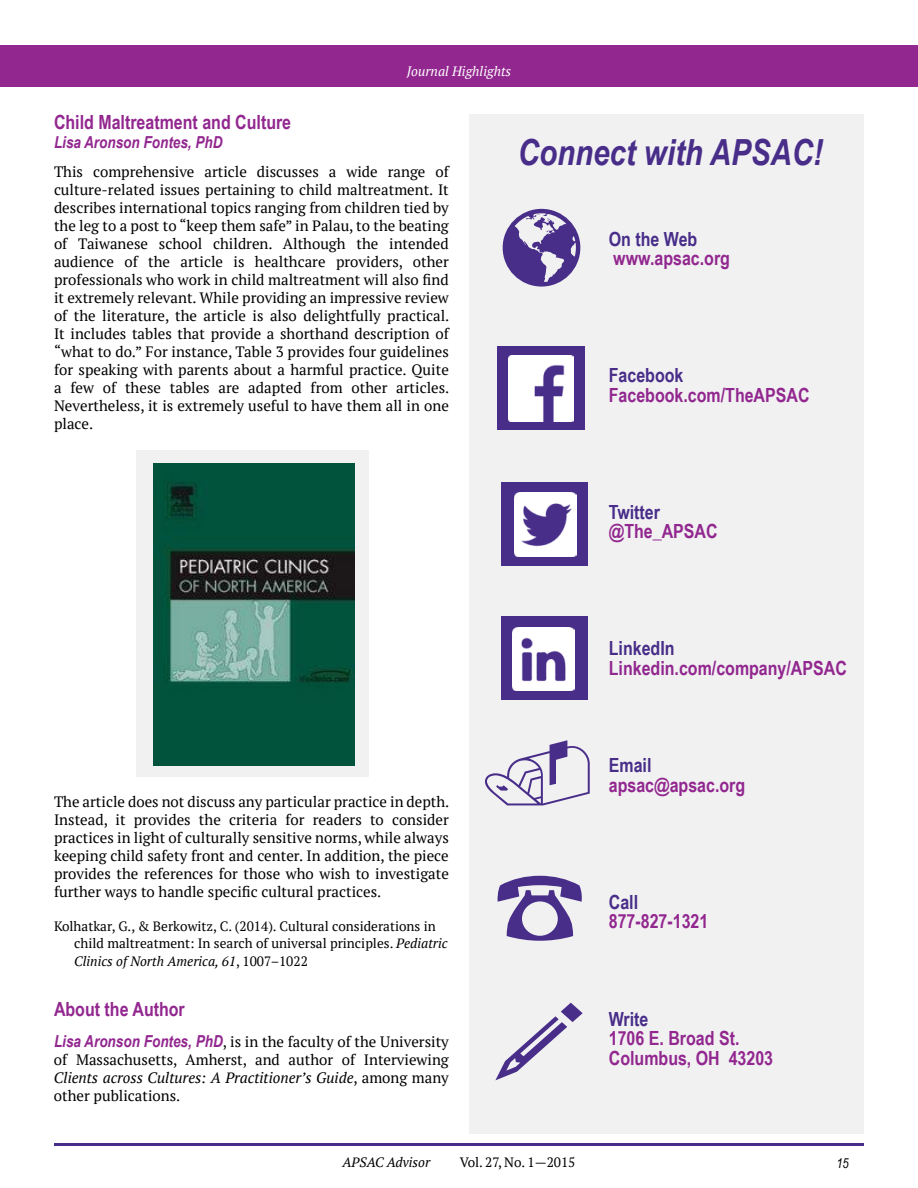
<style>
.page{position:relative;width:918px;height:1188px;background:#fff}
.page>*{position:absolute;margin:0;border:0;box-sizing:border-box;transform-origin:0 0}
.t1{font:italic 700 36px "Arial Narrow";color:#482d89}
.t2{font:700 19.5px/19.5px "Arial Narrow";color:#92278f}
.t3{font:700 19.5px "Arial Narrow";color:#482d89}
.t4{font:italic 700 16.5px "Arial Narrow";color:#92278f}
.t5{font:15px/18px "PT Serif";color:#000;text-align:justify}
.t6{font:13.5px/16.2px "PT Serif";color:#000}
.t7{font:italic 13.5px "PT Serif";color:#000}
.t8{font:italic 13.5px "PT Serif";color:#fff}
.t9{font:italic 13.5px "Arial Narrow";color:#000}
.s1{font-style:italic}
.s2{font-style:normal}
.s3{font-family:"Arial Narrow";font-weight:700;font-style:italic;font-size:16.5px;color:#92278f}
</style>
<div class="page">
<div style="left:0;top:45px;width:918px;height:41px;background:#92278f"></div>
<hr style="left:54px;top:1143px;width:810px;height:3px;background:#482d89">
<div style="left:469px;top:114px;width:395px;height:1020px;background:#f1f1f2"></div>
<svg style="left:503px;top:209px;width:77px;height:78px"></svg>
<svg style="left:495px;top:1003px;width:88px;height:77px"></svg>
<svg style="left:497px;top:876px;width:85px;height:65px"></svg>
<svg style="left:485px;top:740px;width:105px;height:65px"></svg>
<div style="left:501px;top:482px;width:86px;height:83px;background:#482d89"></div>
<img style="left:514px;top:492px;width:62px;height:65px">
<div style="left:501px;top:617px;width:86px;height:83px;background:#482d89"></div>
<img style="left:513px;top:628px;width:62px;height:62px">
<div style="left:498px;top:347px;width:87px;height:83px;background:#482d89"></div>
<img style="left:508px;top:355px;width:66px;height:66px">
<div style="left:137px;top:451px;width:232px;height:326px;background:#f1f1f2"></div>
<img style="left:154px;top:464px;width:200px;height:302px">
<p class="t8" style="left:407px;top:63px;width:106px">Journal Highlights</p>
<h2 class="t2" style="left:54px;top:111px;width:239px">Child Maltreatment and Culture</h2>
<p class="t4" style="left:54px;top:130px;width:170px">Lisa Aronson Fontes, PhD</p>
<p class="t5" style="left:54px;top:163px;width:397px">This comprehensive article discusses a wide range of culture-related issues pertaining to child maltreatment. It describes international topics ranging from children tied by the leg to a post to “keep them safe” in Palau, to the beating of Taiwanese school children. Although the intended audience of the article is healthcare providers, other professionals who work in child maltreatment will also find it extremely relevant. While providing an impressive review of the literature, the article is also delightfully practical.<br>It includes tables that provide a shorthand description of “what to do.” For instance, Table 3 provides four guidelines for speaking with parents about a harmful practice. Quite a few of these tables are adapted from other articles.<br>Nevertheless, it is extremely useful to have them all in one place.</p>
<h1 class="t1" style="left:518px;top:125px;width:307px">Connect with APSAC!</h1>
<h2 class="t3" style="left:609px;top:224px;width:90px">On the Web</h2>
<h2 class="t2" style="left:613px;top:247px;width:118px">www.apsac.org</h2>
<h2 class="t3" style="left:609px;top:360px;width:76px">Facebook</h2>
<h2 class="t2" style="left:609px;top:384px;width:202px">Facebook.com/TheAPSAC</h2>
<h2 class="t3" style="left:609px;top:497px;width:53px">Twitter</h2>
<h2 class="t2" style="left:609px;top:520px;width:110px">@The_APSAC</h2>
<p class="t5" style="left:54px;top:793px;width:397px">The article does not discuss any particular practice in depth.<br>Instead, it provides the criteria for readers to consider practices in light of culturally sensitive norms, while always keeping child safety front and center. In addition, the piece provides the references for those who wish to investigate further ways to handle specific cultural practices.</p>
<p class="t6" style="left:74px;top:918px;width:375px;text-indent:-20px">Kolhatkar, G., &amp; Berkowitz, C. (2014). Cultural considerations in child maltreatment: In search of universal principles. <span class="s1">Pediatric</span></p>
<p class="t7" style="left:74px;top:952px;width:235px">Clinics of North America, 61<span class="s2">, 1007–1022</span></p>
<h2 class="t2" style="left:54px;top:999px;width:132px">About the Author</h2>
<p class="t5" style="left:54px;top:1032px;width:396px"><span class="s3">Lisa Aronson Fontes, PhD</span>, is in the faculty of the University of Massachusetts, Amherst, and author of Interviewing <span class="s1">Clients across Cultures: A Practitioner’s Guide</span>, among many other publications.</p>
<h2 class="t3" style="left:609px;top:633px;width:67px">LinkedIn</h2>
<h2 class="t2" style="left:609px;top:657px;width:240px">Linkedin.com/company/APSAC</h2>
<h2 class="t3" style="left:609px;top:750px;width:44px">Email</h2>
<h2 class="t2" style="left:609px;top:774px;width:138px">apsac@apsac.org</h2>
<h2 class="t3" style="left:609px;top:887px;width:31px">Call</h2>
<h2 class="t2" style="left:609px;top:910px;width:101px">877-827-1321</h2>
<h2 class="t3" style="left:609px;top:1004px;width:41px">Write</h2>
<h2 class="t2" style="left:609px;top:1027px;width:166px">1706 E. Broad St.<br>Columbus, OH 43203</h2>
<p class="t7" style="left:343px;top:1153px;width:89px">APSAC Advisor</p>
<p class="t6" style="left:460px;top:1154px;width:117px">Vol. 27, No. 1—2015</p>
<p class="t9" style="left:836px;top:1154px;width:14px">15</p>
</div>
